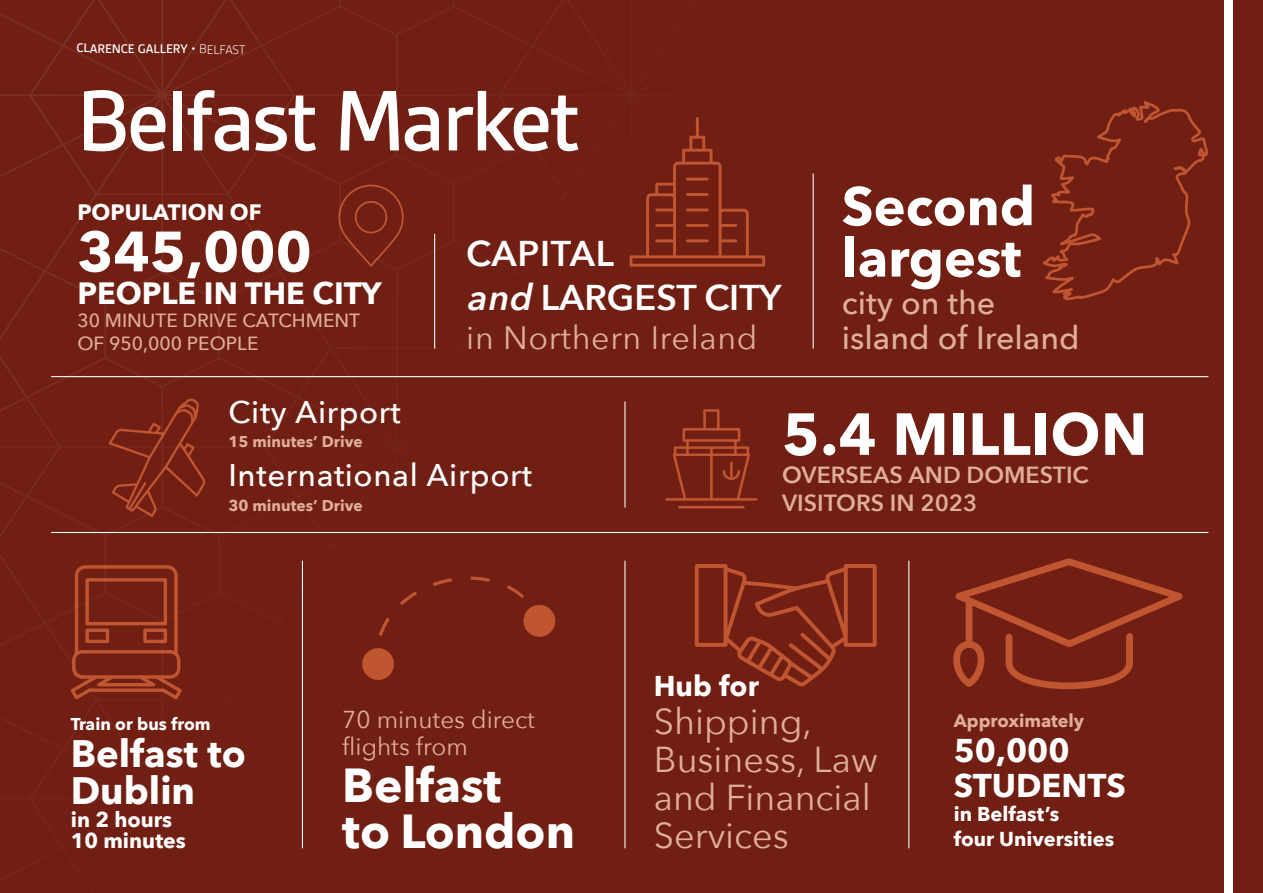
<style>
.page{position:relative;width:1263px;height:893px;background:#fff}
.page>*{position:absolute;margin:0;border:0;box-sizing:border-box;transform-origin:0 0}
.t1{font:500 92.4px "Gesta";letter-spacing:-.03em;color:#fff}
.t2{font:700 58.65px "Avenir Next";letter-spacing:.01em;color:#fff}
.t3{font:700 56.1px "Avenir Next";color:#fff}
.t4{font:700 53.7px/51.3px "Avenir Next";color:#fff}
.t5{font:700 47.7px/46.7px "Avenir Next";color:#fff}
.t6{font:700 38.25px/37px "Avenir Next";color:#fff}
.t7{font:36px/38.1px "Avenir Next";color:#e0af97}
.t8{font:600 35.85px/44.2px "Avenir Next";color:#fff}
.t9{font:700 32.85px/35px "Avenir Next";color:#fff}
.t10{font:500 32.25px/35px "Avenir Next";color:#e0af97}
.t11{font:32.25px "Avenir Next";letter-spacing:.02em;color:#e0af97}
.t12{font:500 31.35px/63px "Avenir Next";letter-spacing:.02em;color:#fff}
.t13{font:700 30.75px "Avenir Next";color:#fff}
.t14{font:700 28.65px "Avenir Next";color:#fff}
.t15{font:24.3px/27.6px "Avenir Next";color:#e0af97}
.t16{font:600 23.25px/27.9px "Avenir Next";color:#e0af97}
.t17{font:700 22.2px "Avenir Next";color:#fff}
.t18{font:700 21.15px/21.1px "Avenir Next";color:#fff}
.t19{font:700 20.1px/24.2px "Avenir Next";color:#fff}
.t20{font:500 19.05px/23px "Avenir Next";color:#e0af97}
.t21{font:700 18px "Avenir Next";color:#e0af97}
.t22{font:700 17.1px "Avenir Next";color:#fff}
.t23{font:700 15.6px "Avenir Next";color:#e0af97}
.t24{font:500 13.5px "Gesta";letter-spacing:-.015em;color:#fff}
.s1{font-weight:300}
.s2{font-style:italic}
</style>
<div class="page">
<div style="left:0;top:0;width:1224px;height:893px;background:#711e13"></div>
<div style="left:1233px;top:0;width:30px;height:893px;background:#711e13"></div>
<p class="t24" style="left:76px;top:41px;width:171px">CLARENCE GALLERY <span class="s1">• BELFAST</span></p>
<h1 class="t1" style="left:77px;top:68px;width:505px">Belfast Market</h1>
<p class="t17" style="left:77px;top:193px;width:186px">POPULATION OF</p>
<h3 class="t3" style="left:77px;top:203px;width:236px">345,000</h3>
<p class="t13" style="left:77px;top:267px;width:306px">PEOPLE IN THE CITY</p>
<p class="t20" style="left:77px;top:308px;width:284px">30 MINUTE DRIVE CATCHMENT<br>OF 950,000 PEOPLE</p>
<p class="t8" style="left:466px;top:230px;width:317px">CAPITAL<br><span class="s2">and</span> LARGEST CITY</p>
<p class="t11" style="left:466px;top:310px;width:293px">in Northern Ireland</p>
<h3 class="t4" style="left:842px;top:180px;width:195px">Second largest</h3>
<p class="t10" style="left:842px;top:284px;width:239px">city on the island of Ireland</p>
<p class="t12" style="left:228px;top:380px;width:305px">City Airport<br>International Airport</p>
<p class="t23" style="left:228px;top:428px;width:136px">15 minutes’ Drive</p>
<p class="t23" style="left:228px;top:492px;width:136px">30 minutes’ Drive</p>
<p class="t22" style="left:71px;top:709px;width:141px">Train or bus from</p>
<p class="t6" style="left:71px;top:735px;width:177px">Belfast to<br>Dublin</p>
<p class="t18" style="left:71px;top:809px;width:117px">in 2 hours<br>10 minutes</p>
<p class="t15" style="left:342px;top:704px;width:194px">70 minutes direct flights from</p>
<h3 class="t5" style="left:342px;top:761px;width:234px">Belfast<br>to London</h3>
<h2 class="t2" style="left:782px;top:383px;width:367px">5.4 MILLION</h2>
<p class="t16" style="left:782px;top:460px;width:308px">OVERSEAS AND DOMESTIC<br>VISITORS IN 2023</p>
<p class="t14" style="left:654px;top:661px;width:107px">Hub for</p>
<p class="t7" style="left:654px;top:701px;width:226px">Shipping,<br>Business, Law and Financial<br>Services</p>
<p class="t21" style="left:954px;top:705px;width:132px">Approximately</p>
<p class="t9" style="left:954px;top:733px;width:174px">50,000<br>STUDENTS</p>
<p class="t19" style="left:954px;top:802px;width:162px">in Belfast’s<br>four Universities</p>
</div>
